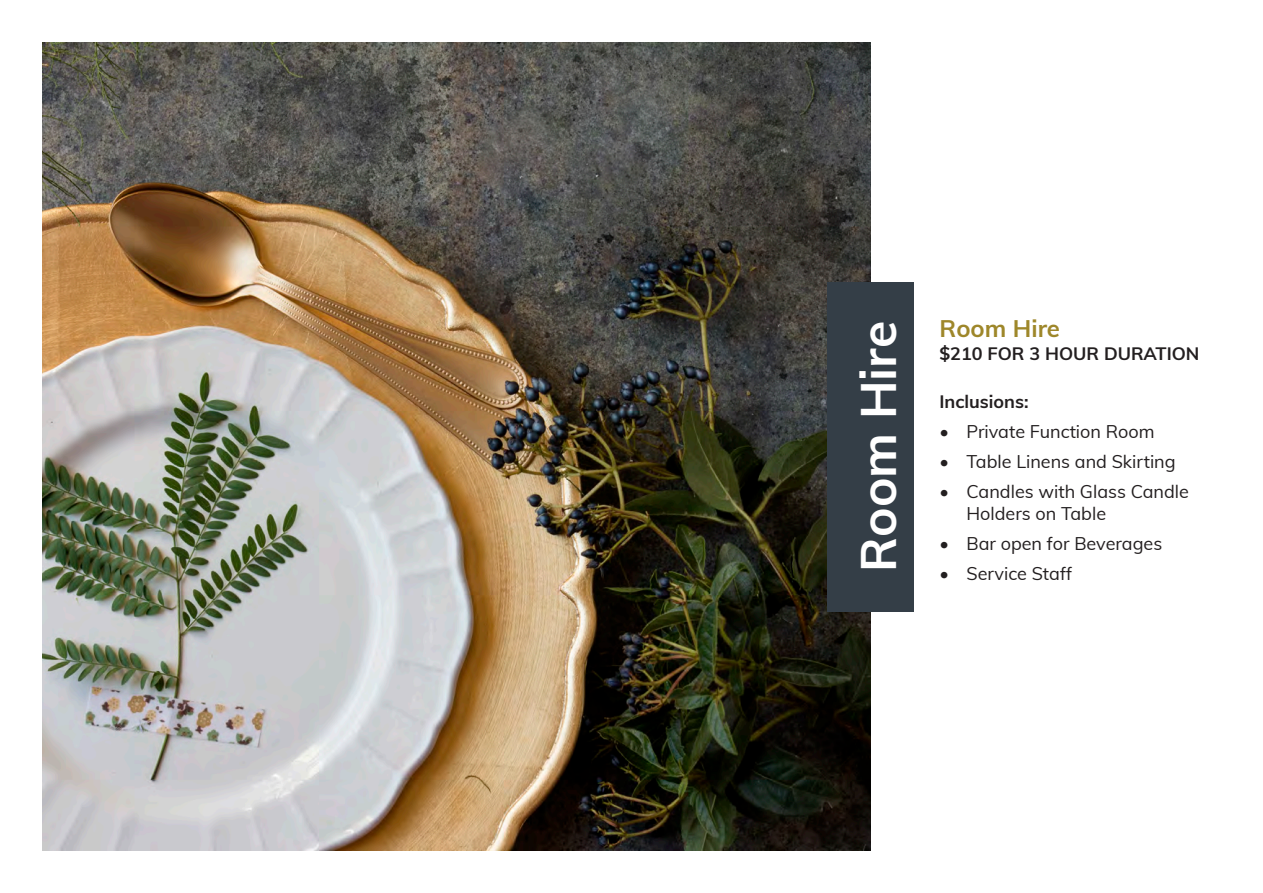
<style>
.page{position:relative;width:1263px;height:893px;background:#fff}
.page>*{position:absolute;margin:0;border:0;box-sizing:border-box;transform-origin:0 0}
.t1{font:700 49.95px "Muli";color:#fff}
.t2{font:700 24px "Muli";color:#9e872a}
.t3{font:18px/21.6px "Muli";color:#231f20}
.t4{font:700 18px "Muli";color:#231f20}
</style>
<div class="page">
<img style="left:43px;top:43px;width:828px;height:807px">
<div style="left:828px;top:282px;width:86px;height:329px;background:#343e47"></div>
<p class="t1" style="left:841px;top:572px;width:252px;rotate:-90deg">Room Hire</p>
<p class="t2" style="left:939px;top:311px;width:122px">Room Hire</p>
<p class="t4" style="left:939px;top:340px;width:262px">$210 FOR 3 HOUR DURATION</p>
<p class="t4" style="left:939px;top:388px;width:91px">Inclusions:</p>
<p class="t3" style="left:939px;top:420px;width:217px">• Private Function Room</p>
<p class="t3" style="left:939px;top:450px;width:238px">• Table Linens and Skirting</p>
<p class="t3" style="left:966px;top:480px;width:224px;text-indent:-27px">• Candles with Glass Candle<br>Holders on Table</p>
<p class="t3" style="left:939px;top:531px;width:224px">• Bar open for Beverages</p>
<p class="t3" style="left:939px;top:561px;width:134px">• Service Staff</p>
</div>
